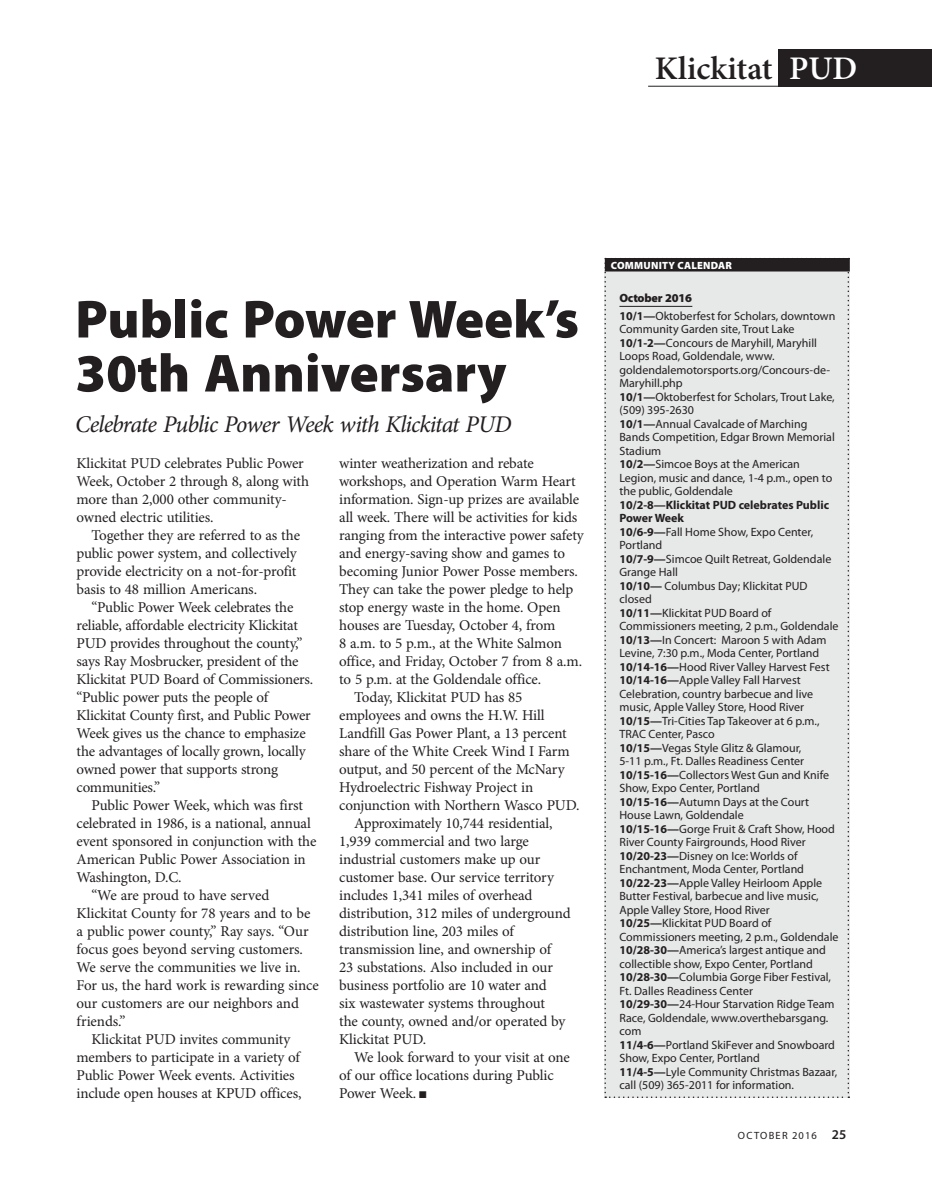
<style>
.page{position:relative;width:932px;height:1188px;background:#fff}
.page>*{position:absolute;margin:0;border:0;box-sizing:border-box;transform-origin:0 0}
.t1{font:900 54px/54px "Myriad Pro";color:#231f20}
.t2{font:600 33px "Minion Pro";color:#231f20}
.t3{font:italic 24px "Minion Pro";letter-spacing:-.035em;color:#231f20}
.t4{font:15px/18px "Minion Pro";letter-spacing:-.01em;color:#231f20}
.t5{font:12px/13.5px "Myriad Pro";color:#231f20}
.t6{font:900 10.5px "Myriad Pro";letter-spacing:.02em;color:#fff}
.t7{font:10.5px "Myriad Pro";letter-spacing:.12em;color:#231f20}
.s1{color:#fff}
.s2{font-weight:900}
.s3{font-weight:700}
.s4{font-weight:600;font-size:13.5px}
</style>
<div class="page">
<div style="left:604px;top:258px;width:245px;height:840px;background:#e7e8e8"></div>
<div style="left:778px;top:49px;width:154px;height:38px;background:#231f20"></div>
<hr style="left:648px;top:86px;width:161px;height:1px;background:#231f20">
<h2 class="t2" style="left:655px;top:45px;width:204px">Klickitat <span class="s1">PUD</span></h2>
<h1 class="t1" style="left:75px;top:290px;width:505px">Public Power Week’s<br>30th Anniversary</h1>
<h3 class="t3" style="left:75px;top:408px;width:438px">Celebrate Public Power Week with Klickitat PUD</h3>
<p class="t4" style="left:76px;top:454px;width:234px">Klickitat PUD celebrates Public Power Week, October 2 through 8, along with more than 2,000 other community&shy;owned electric utilities.</p>
<p class="t4" style="left:76px;top:526px;width:225px;text-indent:15px">Together they are referred to as the public power system, and collectively provide electricity on a not-for-profit basis to 48 million Americans.</p>
<p class="t4" style="left:76px;top:598px;width:238px;text-indent:15px">“Public Power Week celebrates the reliable, affordable electricity Klickitat PUD provides throughout the county,” says Ray Mosbrucker, president of the Klickitat PUD Board of Commissioners. “Public power puts the people of Klickitat County first, and Public Power Week gives us the chance to emphasize the advantages of locally grown, locally owned power that supports strong communities.”</p>
<p class="t4" style="left:92px;top:796px;width:213px">Public Power Week, which was first</p>
<p class="t4" style="left:76px;top:814px;width:236px">celebrated in 1986, is a national, annual</p>
<p class="t4" style="left:76px;top:832px;width:241px">event sponsored in conjunction with the</p>
<p class="t4" style="left:76px;top:850px;width:231px">American Public Power Association in</p>
<p class="t4" style="left:76px;top:868px;width:107px">Washington, D.C.</p>
<p class="t4" style="left:92px;top:886px;width:179px">“We are proud to have served</p>
<p class="t4" style="left:76px;top:904px;width:235px">Klickitat County for 78 years and to be</p>
<p class="t4" style="left:76px;top:922px;width:234px">a public power county,” Ray says. “Our</p>
<p class="t4" style="left:76px;top:940px;width:228px">focus goes beyond serving customers.</p>
<p class="t4" style="left:76px;top:958px;width:225px">We serve the communities we live in.</p>
<p class="t4" style="left:76px;top:976px;width:244px">For us, the hard work is rewarding since</p>
<p class="t4" style="left:76px;top:994px;width:224px">our customers are our neighbors and</p>
<p class="t4" style="left:76px;top:1012px;width:51px">friends.”</p>
<p class="t4" style="left:92px;top:1030px;width:200px">Klickitat PUD invites community</p>
<p class="t4" style="left:76px;top:1048px;width:225px">members to participate in a variety of</p>
<p class="t4" style="left:76px;top:1066px;width:220px">Public Power Week events. Activities</p>
<p class="t4" style="left:76px;top:1084px;width:226px">include open houses at KPUD offices,</p>
<p class="t4" style="left:339px;top:454px;width:196px">winter weatherization and rebate</p>
<p class="t4" style="left:339px;top:472px;width:238px">workshops, and Operation Warm Heart</p>
<p class="t4" style="left:339px;top:490px;width:241px">information. Sign-up prizes are available</p>
<p class="t4" style="left:339px;top:508px;width:239px">all week. There will be activities for kids</p>
<p class="t4" style="left:339px;top:526px;width:246px">ranging from the interactive power safety</p>
<p class="t4" style="left:339px;top:544px;width:227px">and energy-saving show and games to</p>
<p class="t4" style="left:339px;top:562px;width:240px">becoming Junior Power Posse members.</p>
<p class="t4" style="left:339px;top:580px;width:235px">They can take the power pledge to help</p>
<p class="t4" style="left:339px;top:598px;width:223px">stop energy waste in the home. Open</p>
<p class="t4" style="left:339px;top:616px;width:218px">houses are Tuesday, October 4, from</p>
<p class="t4" style="left:339px;top:634px;width:224px">8 a.m. to 5 p.m., at the White Salmon</p>
<p class="t4" style="left:339px;top:652px;width:244px">office, and Friday, October 7 from 8 a.m.</p>
<p class="t4" style="left:339px;top:670px;width:203px">to 5 p.m. at the Goldendale office.</p>
<p class="t4" style="left:354px;top:688px;width:170px">Today, Klickitat PUD has 85</p>
<p class="t4" style="left:339px;top:706px;width:207px">employees and owns the H.W. Hill</p>
<p class="t4" style="left:339px;top:724px;width:229px">Landfill Gas Power Plant, a 13 percent</p>
<p class="t4" style="left:339px;top:742px;width:232px">share of the White Creek Wind I Farm</p>
<p class="t4" style="left:339px;top:760px;width:227px">output, and 50 percent of the McNary</p>
<p class="t4" style="left:339px;top:778px;width:195px">Hydroelectric Fishway Project in</p>
<p class="t4" style="left:339px;top:796px;width:242px">conjunction with Northern Wasco PUD.</p>
<p class="t4" style="left:354px;top:814px;width:200px">Approximately 10,744 residential,</p>
<p class="t4" style="left:339px;top:832px;width:191px">1,939 commercial and two large</p>
<p class="t4" style="left:339px;top:850px;width:202px">industrial customers make up our</p>
<p class="t4" style="left:339px;top:868px;width:216px">customer base. Our service territory</p>
<p class="t4" style="left:339px;top:886px;width:195px">includes 1,341 miles of overhead</p>
<p class="t4" style="left:339px;top:904px;width:233px">distribution, 312 miles of underground</p>
<p class="t4" style="left:339px;top:922px;width:176px">distribution line, 203 miles of</p>
<p class="t4" style="left:339px;top:940px;width:213px">transmission line, and ownership of</p>
<p class="t4" style="left:339px;top:958px;width:215px">23 substations. Also included in our</p>
<p class="t4" style="left:339px;top:976px;width:209px">business portfolio are 10 water and</p>
<p class="t4" style="left:339px;top:994px;width:207px">six wastewater systems throughout</p>
<p class="t4" style="left:339px;top:1012px;width:227px">the county, owned and/or operated by</p>
<p class="t4" style="left:339px;top:1030px;width:88px">Klickitat PUD.</p>
<p class="t4" style="left:354px;top:1048px;width:217px">We look forward to your visit at one</p>
<p class="t4" style="left:339px;top:1066px;width:216px">of our office locations during Public</p>
<p class="t4" style="left:339px;top:1084px;width:89px">Power Week. ■</p>
<p class="t6" style="left:611px;top:258px;width:123px">COMMUNITY CALENDAR</p>
<p class="t5" style="left:619px;top:288px;width:217px;line-height:18px"><span class="s2">October 2016<br></span><span class="s3">10/1—</span>Oktoberfest for Scholars, downtown</p>
<p class="t5" style="left:619px;top:322px;width:217px">Community Garden site, Trout Lake<br><span class="s3">10/1-2—</span>Concours de Maryhill, Maryhill<br>Loops Road, Goldendale, www. goldendalemotorsports.org/Concours-de-<br>Maryhill.php<br><span class="s3">10/1—</span>Oktoberfest for Scholars, Trout Lake, (509) 395-2630<br><span class="s3">10/1—</span>Annual Cavalcade of Marching<br>Bands Competition, Edgar Brown Memorial<br>Stadium<br><span class="s3">10/2—</span>Simcoe Boys at the American<br>Legion, music and dance, 1-4 p.m., open to the public, Goldendale</p>
<p class="t5" style="left:619px;top:498px;width:220px"><span class="s3">10/2-8—Klickitat PUD celebrates Public Power Week<br>10/6-9—</span>Fall Home Show, Expo Center, Portland<br><span class="s3">10/7-9—</span>Simcoe Quilt Retreat, Goldendale Grange Hall<br><span class="s3">10/10—</span> Columbus Day; Klickitat PUD closed<br><span class="s3">10/11—</span>Klickitat PUD Board of Commissioners meeting, 2 p.m., Goldendale <span class="s3">10/13—</span>In Concert: Maroon 5 with Adam Levine, 7:30 p.m., Moda Center, Portland <span class="s3">10/14-16—</span>Hood River Valley Harvest Fest <span class="s3">10/14-16—</span>Apple Valley Fall Harvest Celebration, country barbecue and live music, Apple Valley Store, Hood River <span class="s3">10/15—</span>Tri-Cities Tap Takeover at 6 p.m., TRAC Center, Pasco<br><span class="s3">10/15—</span>Vegas Style Glitz &amp; Glamour,<br>5-11 p.m., Ft. Dalles Readiness Center <span class="s3">10/15-16—</span>Collectors West Gun and Knife Show, Expo Center, Portland <span class="s3">10/15-16—</span>Autumn Days at the Court House Lawn, Goldendale<br><span class="s3">10/15-16—</span>Gorge Fruit &amp; Craft Show, Hood River County Fairgrounds, Hood River <span class="s3">10/20-23—</span>Disney on Ice: Worlds of Enchantment, Moda Center, Portland <span class="s3">10/22-23—</span>Apple Valley Heirloom Apple Butter Festival, barbecue and live music, Apple Valley Store, Hood River <span class="s3">10/25—</span>Klickitat PUD Board of Commissioners meeting, 2 p.m., Goldendale <span class="s3">10/28-30—</span>America’s largest antique and collectible show, Expo Center, Portland <span class="s3">10/28-30—</span>Columbia Gorge Fiber Festival, Ft. Dalles Readiness Center <span class="s3">10/29-30—</span>24-Hour Starvation Ridge Team Race, Goldendale, www.overthebarsgang. com<br><span class="s3">11/4-6—</span>Portland SkiFever and Snowboard Show, Expo Center, Portland<br><span class="s3">11/4-5—</span>Lyle Community Christmas Bazaar, call (509) 365-2011 for information.</p>
<p class="t7" style="left:737px;top:1129px;width:110px">OCTOBER 2016 <span class="s4">25</span></p>
</div>
